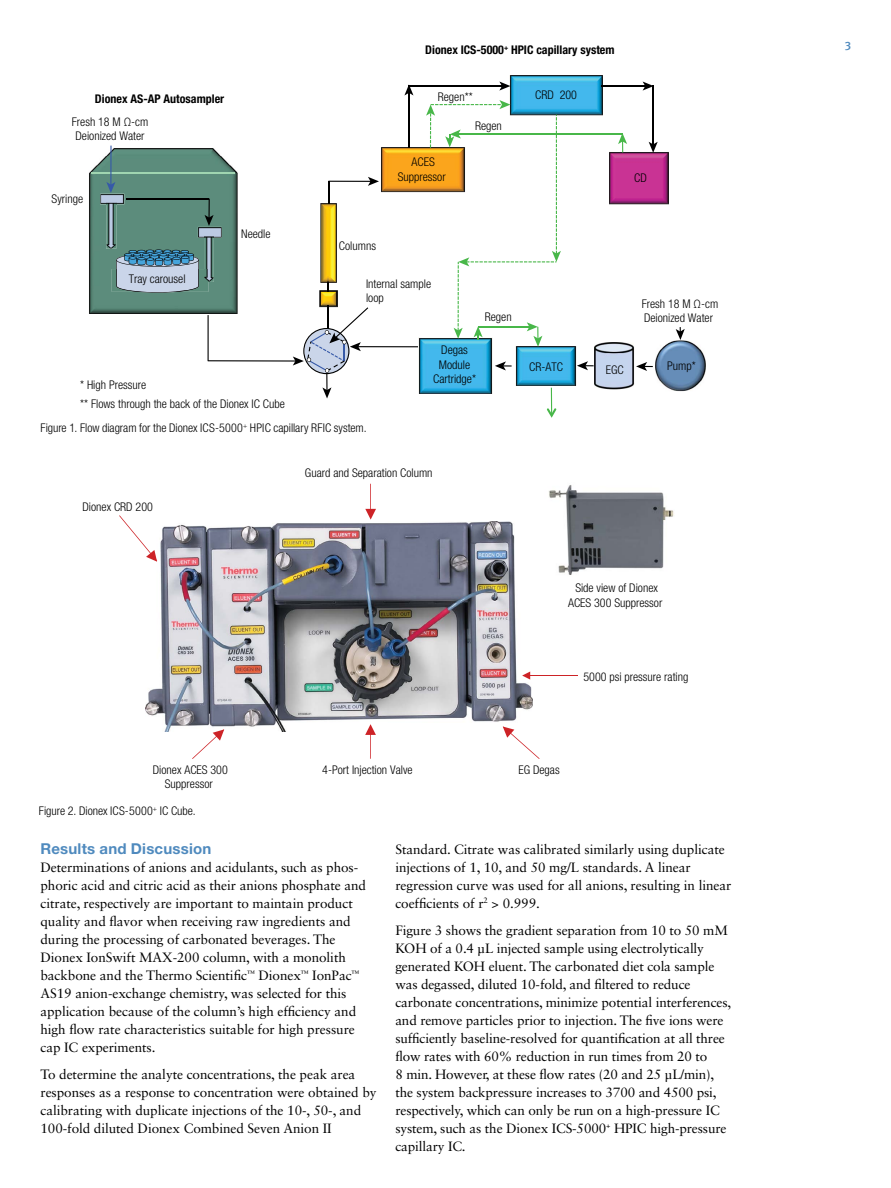
<style>
.page{position:relative;width:891px;height:1188px;background:#fff}
.page>*{position:absolute;margin:0;border:0;box-sizing:border-box;transform-origin:0 0}
.t1{font:700 15px "Helvetica Neue LT Std";letter-spacing:.015em;color:#4f8abe}
.t2{font:13.5px/18px "Sabon LT Std";letter-spacing:-.005em;color:#000}
.t3{font:300 condensed 12px/14.4px "Helvetica Neue LT Std";color:#000;text-align:center}
.t4{font:700 condensed 12px "Helvetica Neue LT Std";color:#000}
.t5{font:500 12px "Meta OT";color:#4f8abe}
</style>
<div class="page">
<hr style="left:326px;top:370px;width:2px;height:21px;background:#000">
<svg style="left:322px;top:387px;width:9px;height:12px"></svg>
<img style="left:320px;top:203px;width:17px;height:80px">
<img style="left:319px;top:290px;width:19px;height:17px">
<svg style="left:327px;top:277px;width:1px;height:15px"></svg>
<img style="left:594px;top:342px;width:40px;height:47px">
<hr style="left:358px;top:346px;width:60px;height:1px;background:#000">
<img style="left:655px;top:340px;width:51px;height:51px">
<svg style="left:636px;top:362px;width:17px;height:9px"></svg>
<hr style="left:327px;top:305px;width:1px;height:30px;background:#000">
<svg style="left:328px;top:182px;width:1px;height:21px"></svg>
<img style="left:419px;top:338px;width:73px;height:56px">
<svg style="left:577px;top:361px;width:17px;height:9px"></svg>
<svg style="left:676px;top:327px;width:9px;height:13px"></svg>
<img style="left:516px;top:346px;width:60px;height:40px">
<svg style="left:495px;top:361px;width:17px;height:9px"></svg>
<svg style="left:547px;top:388px;width:9px;height:30px"></svg>
<img style="left:609px;top:152px;width:60px;height:52px">
<hr style="left:328px;top:181px;width:43px;height:1px;background:#000">
<svg style="left:368px;top:177px;width:11px;height:9px"></svg>
<img style="left:510px;top:75px;width:93px;height:40px">
<hr style="left:458px;top:134px;width:164px;height:1px;background:#48b749">
<svg style="left:618px;top:133px;width:9px;height:19px"></svg>
<img style="left:381px;top:147px;width:45px;height:45px">
<hr style="left:601px;top:85px;width:45px;height:2px;background:#000">
<svg style="left:643px;top:82px;width:11px;height:9px"></svg>
<hr style="left:409px;top:85px;width:94px;height:2px;background:#000">
<svg style="left:499px;top:82px;width:11px;height:9px"></svg>
<svg style="left:426px;top:100px;width:135px;height:247px"></svg>
<img style="left:89px;top:148px;width:149px;height:166px">
<img style="left:106px;top:204px;width:10px;height:45px">
<img style="left:100px;top:194px;width:24px;height:10px">
<svg style="left:106px;top:200px;width:10px;height:4px"></svg>
<img style="left:204px;top:238px;width:10px;height:44px">
<img style="left:198px;top:227px;width:24px;height:11px">
<svg style="left:204px;top:233px;width:10px;height:5px"></svg>
<hr style="left:126px;top:199px;width:83px;height:1px;background:#000">
<svg style="left:205px;top:199px;width:9px;height:27px"></svg>
<img style="left:112px;top:269px;width:4px;height:23px">
<svg style="left:116px;top:249px;width:92px;height:44px;background:#8aa7b8"></svg>
<hr style="left:91px;top:173px;width:144px;height:1px;background:#a0d5b1">
<hr style="left:110px;top:146px;width:2px;height:39px;background:#3659a8">
<svg style="left:106px;top:182px;width:9px;height:11px"></svg>
<svg style="left:208px;top:307px;width:160px;height:67px"></svg>
<hr style="left:408px;top:92px;width:2px;height:56px;background:#000">
<svg style="left:404px;top:84px;width:9px;height:11px"></svg>
<hr style="left:653px;top:86px;width:1px;height:59px;background:#000">
<svg style="left:649px;top:142px;width:9px;height:11px"></svg>
<img style="left:146px;top:521px;width:387px;height:210px">
<img style="left:549px;top:485px;width:125px;height:90px">
<hr style="left:370px;top:727px;width:1px;height:32px;background:#cd2327">
<svg style="left:365px;top:724px;width:11px;height:11px"></svg>
<hr style="left:370px;top:484px;width:1px;height:33px;background:#cd2327">
<svg style="left:365px;top:509px;width:11px;height:11px"></svg>
<svg style="left:503px;top:727px;width:37px;height:32px"></svg>
<svg style="left:119px;top:515px;width:38px;height:47px"></svg>
<svg style="left:192px;top:729px;width:32px;height:30px"></svg>
<hr style="left:524px;top:675px;width:53px;height:1px;background:#cd2327">
<svg style="left:522px;top:672px;width:8px;height:8px"></svg>
<p class="t4" style="left:425px;top:43px;width:191px">Dionex ICS-5000<sup>+</sup> HPIC capillary system</p>
<p class="t4" style="left:95px;top:92px;width:131px">Dionex AS-AP Autosampler</p>
<p class="t3" style="left:72px;top:114px;width:78px">Fresh 18 M Ω-cm<br>Deionized Water</p>
<p class="t3" style="left:52px;top:191px;width:33px">Syringe</p>
<p class="t3" style="left:129px;top:271px;width:58px">Tray carousel</p>
<p class="t3" style="left:241px;top:227px;width:31px">Needle</p>
<p class="t3" style="left:80px;top:377px;width:68px">* High Pressure</p>
<p class="t3" style="left:438px;top:89px;width:36px">Regen**</p>
<p class="t3" style="left:398px;top:155px;width:49px">ACES<br>Suppressor</p>
<p class="t3" style="left:339px;top:239px;width:39px">Columns</p>
<p class="t3" style="left:366px;top:276px;width:67px;text-align:left">Internal sample loop</p>
<p class="t3" style="left:475px;top:118px;width:28px">Regen</p>
<p class="t3" style="left:485px;top:309px;width:28px">Regen</p>
<p class="t3" style="left:433px;top:343px;width:44px">Degas<br>Module<br>Cartridge*</p>
<p class="t3" style="left:40px;top:391px;width:328px;line-height:24.3px;text-align:left;text-indent:40px">** Flows through the back of the Dionex IC Cube<br>Figure 1. Flow diagram for the Dionex ICS-5000<sup>+</sup> HPIC capillary RFIC system.</p>
<p class="t3" style="left:535px;top:87px;width:43px">CRD 200</p>
<p class="t3" style="left:529px;top:359px;width:35px">CR-ATC</p>
<p class="t3" style="left:634px;top:171px;width:14px">CD</p>
<p class="t3" style="left:606px;top:362px;width:19px">EGC</p>
<p class="t3" style="left:642px;top:296px;width:78px;text-align:left">Fresh 18 M Ω-cm<br>Deionized Water</p>
<p class="t3" style="left:667px;top:358px;width:30px">Pump*</p>
<p class="t3" style="left:83px;top:499px;width:72px">Dionex CRD 200</p>
<p class="t3" style="left:305px;top:465px;width:129px">Guard and Separation Column</p>
<p class="t3" style="left:568px;top:581px;width:96px">Side view of Dionex<br>ACES 300 Suppressor</p>
<p class="t3" style="left:153px;top:762px;width:76px">Dionex ACES 300<br>Suppressor</p>
<p class="t3" style="left:39px;top:803px;width:158px">Figure 2. Dionex ICS-5000<sup>+</sup> IC Cube.</p>
<p class="t3" style="left:584px;top:670px;width:106px">5000 psi pressure rating</p>
<p class="t3" style="left:322px;top:762px;width:92px">4-Port Injection Valve</p>
<p class="t3" style="left:518px;top:762px;width:43px">EG Degas</p>
<p class="t1" style="left:40px;top:840px;width:172px">Results and Discussion</p>
<p class="t2" style="left:40px;top:859px;width:327px">Determinations of anions and acidulants, such as phos&shy;phoric acid and citric acid as their anions phosphate and citrate, respectively are important to maintain product quality and flavor when receiving raw ingredients and during the processing of carbonated beverages. The Dionex IonSwift MAX-200 column, with a monolith backbone and the Thermo Scientific<sup>™</sup> Dionex<sup>™</sup> IonPac<sup>™ </sup>AS19 anion-exchange chemistry, was selected for this application because of the column’s high efficiency and high flow rate characteristics suitable for high pressure cap IC experiments.</p>
<p class="t2" style="left:41px;top:1066px;width:338px">To determine the analyte concentrations, the peak area responses as a response to concentration were obtained by calibrating with duplicate injections of the 10-, 50-, and 100-fold diluted Dionex Combined Seven Anion II</p>
<p class="t2" style="left:395px;top:840px;width:338px">Standard. Citrate was calibrated similarly using duplicate injections of 1, 10, and 50 mg/L standards. A linear regression curve was used for all anions, resulting in linear coefficients of r<sup>2</sup> &gt; 0.999.</p>
<p class="t2" style="left:395px;top:921px;width:337px">Figure 3 shows the gradient separation from 10 to 50 mM KOH of a 0.4 µL injected sample using electrolytically generated KOH eluent. The carbonated diet cola sample was degassed, diluted 10-fold, and filtered to reduce carbonate concentrations, minimize potential interferences, and remove particles prior to injection. The five ions were sufficiently baseline-resolved for quantification at all three flow rates with 60% reduction in run times from 20 to<br>8 min. However, at these flow rates (20 and 25 µL/min), the system backpressure increases to 3700 and 4500 psi, respectively, which can only be run on a high-pressure IC system, such as the Dionex ICS-5000<sup>+</sup> HPIC high-pressure capillary IC.</p>
<p class="t5" style="left:845px;top:37px;width:8px">3</p>
</div>
